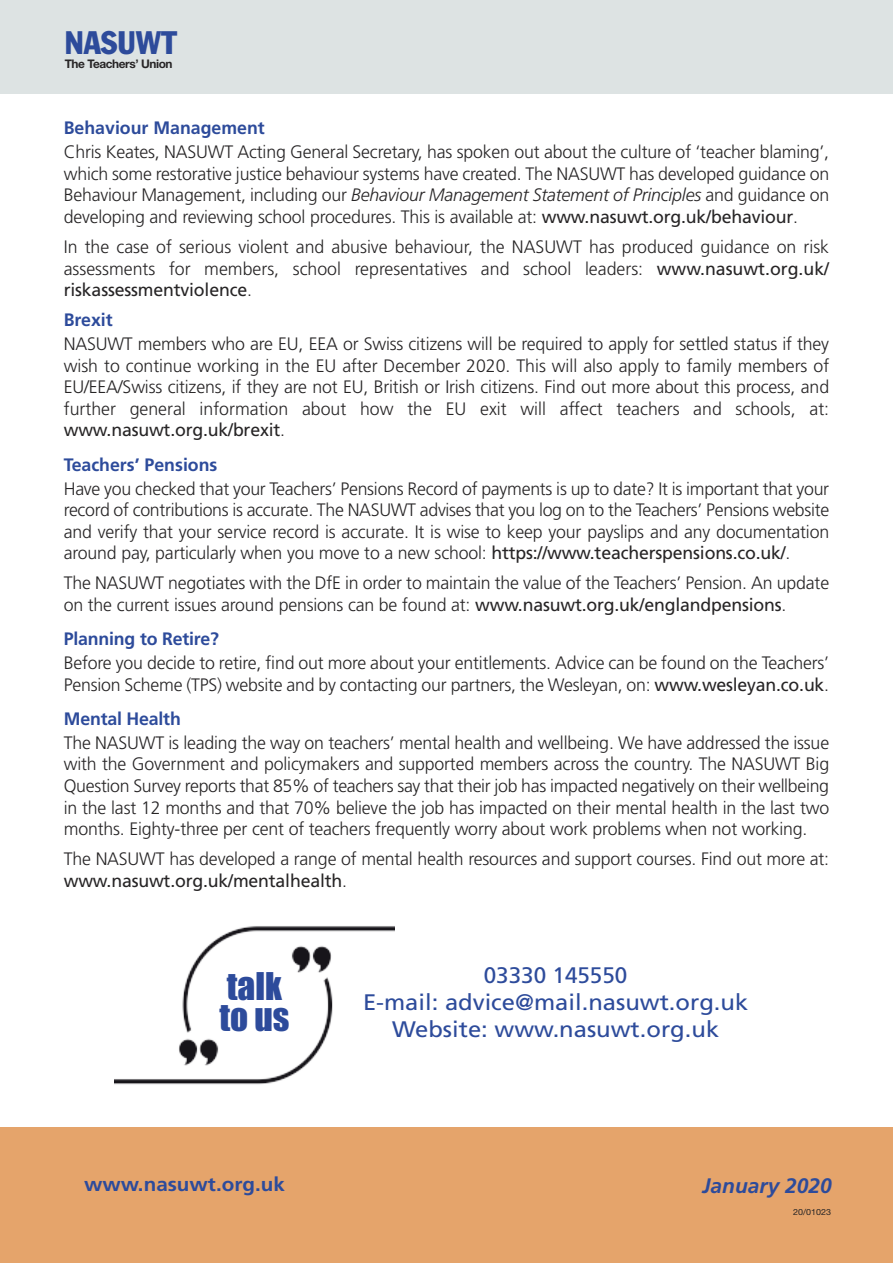
<style>
.page{position:relative;width:893px;height:1263px;background:#fff}
.page>*{position:absolute;margin:0;border:0;box-sizing:border-box;transform-origin:0 0}
.t1{font:35.25px/31.5px "Impact";color:#2d4b9b}
.t2{font:condensed 31.95px "Franklin Gothic";color:#2d4b9b}
.t3{font:22.5px "Frutiger";color:#2d4b9b;scale:1.06 1}
.t4{font:22.5px "Frutiger";color:#2d4b9b}
.t5{font:italic 700 21px "Frutiger";color:#2d4b9b}
.t6{font:700 19.5px "Frutiger";color:#2d4b9b;scale:1.06 1}
.t7{font:300 18px/21.6px "Frutiger";letter-spacing:-.01em;color:#272526;text-align:justify}
.t8{font:700 18px "Frutiger";color:#2d4b9b}
.t9{font:700 11.85px "Helvetica Neue";letter-spacing:-.035em;color:#272526}
.t10{font:8.4px "Helvetica Neue";color:#272526;scale:1.06 1}
.s1{font-style:italic}
.s2{font-weight:400}
</style>
<div class="page">
<div style="left:0;top:1127px;width:893px;height:136px;background:#e5a46b"></div>
<img style="left:114px;top:926px;width:280px;height:159px">
<div style="left:0;top:0;width:893px;height:94px;background:#dde3e3"></div>
<p class="t2" style="left:65px;top:31px;width:114px">NASUWT</p>
<p class="t9" style="left:65px;top:59px;width:109px">The Teachers’ Union</p>
<p class="t8" style="left:64px;top:121px;width:202px">Behaviour Management</p>
<p class="t7" style="left:64px;top:142px;width:767px">Chris Keates, NASUWT Acting General Secretary, has spoken out about the culture of ‘teacher blaming’, which some restorative justice behaviour systems have created. The NASUWT has developed guidance on Behaviour Management, including our <span class="s1">Behaviour Management Statement of Principles</span> and guidance on developing and reviewing school procedures. This is available at: <span class="s2">www.nasuwt.org.uk/behaviour</span>.</p>
<p class="t7" style="left:64px;top:237px;width:767px">In the case of serious violent and abusive behaviour, the NASUWT has produced guidance on risk assessments for members, school representatives and school leaders: <span class="s2">www.nasuwt.org.uk/ riskassessmentviolence</span>.</p>
<p class="t8" style="left:64px;top:313px;width:50px">Brexit</p>
<p class="t7" style="left:64px;top:334px;width:767px">NASUWT members who are EU, EEA or Swiss citizens will be required to apply for settled status if they wish to continue working in the EU after December 2020. This will also apply to family members of EU/EEA/Swiss citizens, if they are not EU, British or Irish citizens. Find out more about this process, and further general information about how the EU exit will affect teachers and schools, at: <span class="s2">www.nasuwt.org.uk/brexit</span>.</p>
<p class="t8" style="left:64px;top:457px;width:155px">Teachers’ Pensions</p>
<p class="t7" style="left:64px;top:479px;width:767px">Have you checked that your Teachers’ Pensions Record of payments is up to date? It is important that your record of contributions is accurate. The NASUWT advises that you log on to the Teachers’ Pensions website and verify that your service record is accurate. It is wise to keep your payslips and any documentation around pay, particularly when you move to a new school: <span class="s2">https://www.teacherspensions.co.uk/</span>.</p>
<p class="t7" style="left:64px;top:574px;width:767px">The NASUWT negotiates with the DfE in order to maintain the value of the Teachers’ Pension. An update on the current issues around pensions can be found at: <span class="s2">www.nasuwt.org.uk/englandpensions</span>.</p>
<p class="t8" style="left:64px;top:632px;width:157px">Planning to Retire?</p>
<p class="t7" style="left:64px;top:653px;width:767px">Before you decide to retire, find out more about your entitlements. Advice can be found on the Teachers’<br>Pension Scheme (TPS) website and by contacting our partners, the Wesleyan, on: <span class="s2">www.wesleyan.co.uk</span>.</p>
<p class="t8" style="left:64px;top:712px;width:119px">Mental Health</p>
<p class="t7" style="left:64px;top:733px;width:767px">The NASUWT is leading the way on teachers’ mental health and wellbeing. We have addressed the issue with the Government and policymakers and supported members across the country. The NASUWT Big Question Survey reports that 85% of teachers say that their job has impacted negatively on their wellbeing in the last 12 months and that 70% believe the job has impacted on their mental health in the last two months. Eighty-three per cent of teachers frequently worry about work problems when not working.</p>
<p class="t7" style="left:64px;top:850px;width:767px">The NASUWT has developed a range of mental health resources and support courses. Find out more at: <span class="s2">www.nasuwt.org.uk/mentalhealth</span>.</p>
<p class="t1" style="left:219px;top:973px;width:72px">talk to us</p>
<p class="t4" style="left:484px;top:966px;width:145px">03330 145550</p>
<p class="t3" style="left:363px;top:993px;width:365px">E-mail: advice@mail.nasuwt.org.uk</p>
<p class="t3" style="left:392px;top:1020px;width:310px">Website: www.nasuwt.org.uk</p>
<p class="t6" style="left:84px;top:1177px;width:191px">www.nasuwt.org.uk</p>
<p class="t5" style="left:702px;top:1177px;width:131px">January 2020</p>
<p class="t10" style="left:793px;top:1209px;width:37px">20/01023</p>
</div>
